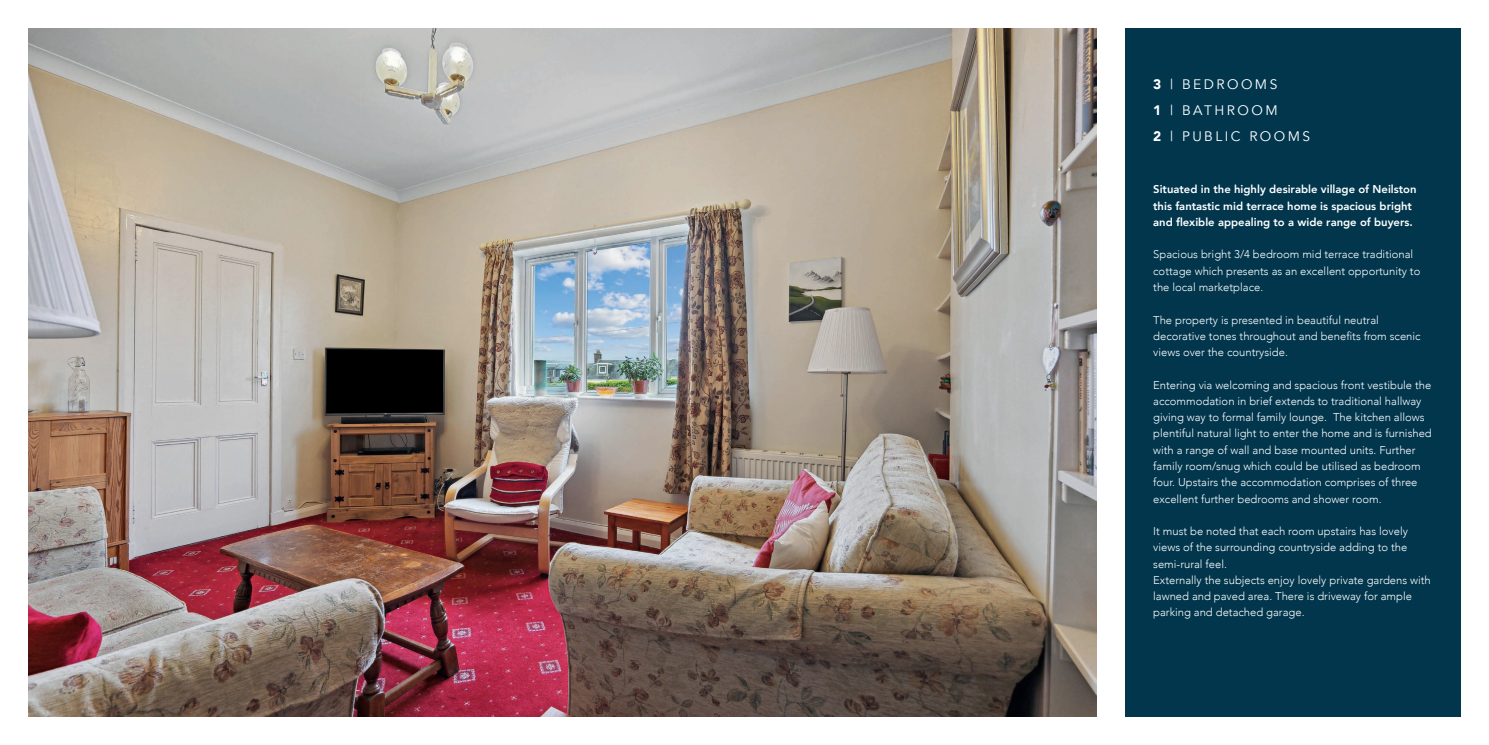
<style>
.page{position:relative;width:1489px;height:745px;background:#fff}
.page>*{position:absolute;margin:0;border:0;box-sizing:border-box;transform-origin:0 0}
.t1{font:13.75px "Avenir";letter-spacing:.18em;color:#fff}
.t2{font:300 11.25px/16.2px "Avenir";color:#fff}
.t3{font:800 11.25px/16.2px "Avenir";color:#fff}
.s1{font-weight:900}
</style>
<div class="page">
<div style="left:28px;top:28px;width:1432px;height:688px;background:#01364d"></div>
<div style="left:1096px;top:0;width:28px;height:744px;background:#fff"></div>
<img style="left:28px;top:28px;width:1068px;height:688px">
<p class="t1" style="left:1153px;top:75px;width:126px"><span class="s1">3</span> | BEDROOMS</p>
<p class="t1" style="left:1153px;top:102px;width:126px"><span class="s1">1</span> | BATHROOM</p>
<p class="t1" style="left:1153px;top:128px;width:158px"><span class="s1">2</span> | PUBLIC ROOMS</p>
<p class="t3" style="left:1153px;top:181px;width:265px">Situated in the highly desirable village of Neilston this fantastic mid terrace home is spacious bright and flexible appealing to a wide range of buyers.</p>
<p class="t2" style="left:1153px;top:246px;width:269px">Spacious bright 3/4 bedroom mid terrace traditional cottage which presents as an excellent opportunity to the local marketplace.</p>
<p class="t2" style="left:1153px;top:311px;width:269px">The property is presented in beautiful neutral decorative tones throughout and benefits from scenic views over the countryside.</p>
<p class="t2" style="left:1153px;top:376px;width:280px">Entering via welcoming and spacious front vestibule the accommodation in brief extends to traditional hallway giving way to formal family lounge. The kitchen allows plentiful natural light to enter the home and is furnished with a range of wall and base mounted units. Further family room/snug which could be utilised as bedroom four. Upstairs the accommodation comprises of three excellent further bedrooms and shower room.</p>
<p class="t2" style="left:1153px;top:522px;width:256px;text-align:justify">It must be noted that each room upstairs has lovely views of the surrounding countryside adding to the semi-rural feel.</p>
<p class="t2" style="left:1153px;top:571px;width:279px">Externally the subjects enjoy lovely private gardens with lawned and paved area. There is driveway for ample parking and detached garage.</p>
</div>
